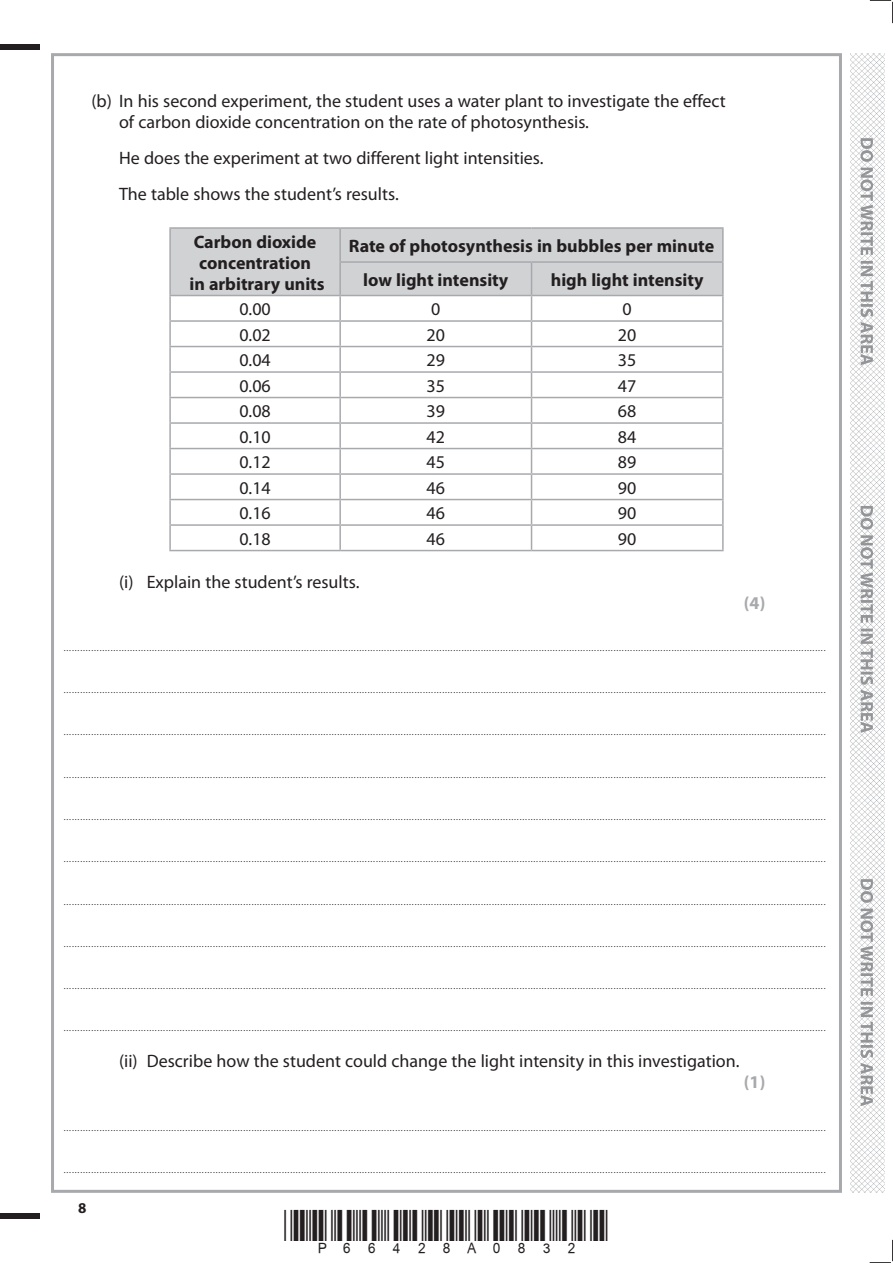
<style>
.page{position:relative;width:893px;height:1263px;background:#fff}
.page>*{position:absolute;margin:0;border:0;box-sizing:border-box;transform-origin:0 0}
.t1{font:18px/21px "Myriad Pro";color:#231f20}
.t2{font:700 18px/21px "Myriad Pro";color:#231f20;text-align:center}
.t3{font:700 18px "Myriad Pro";color:#a8a9ad}
.t4{font:700 15px "Myriad Pro";color:#231f20}
.t5{font:9px "Myriad Pro";color:#231f20}
</style>
<div class="page">
<div style="left:0;top:44px;width:40px;height:5px;background:#231f20"></div>
<div style="left:0;top:1214px;width:40px;height:5px;background:#231f20"></div>
<svg style="left:870px;top:0;width:23px;height:23px"></svg>
<svg style="left:870px;top:1240px;width:23px;height:23px"></svg>
<img style="left:850px;top:53px;width:34px;height:1140px">
<svg style="left:860px;top:138px;width:13px;height:968px"></svg>
<hr style="left:169px;top:227px;width:171px;height:2px;background:#a8a9ad">
<hr style="left:169px;top:229px;width:2px;height:33px;background:#a8a9ad">
<hr style="left:169px;top:262px;width:2px;height:33px;background:#a8a9ad">
<hr style="left:340px;top:227px;width:191px;height:2px;background:#a8a9ad">
<hr style="left:531px;top:227px;width:193px;height:2px;background:#a8a9ad">
<hr style="left:722px;top:229px;width:2px;height:32px;background:#a8a9ad">
<hr style="left:531px;top:261px;width:193px;height:2px;background:#a8a9ad">
<hr style="left:722px;top:263px;width:2px;height:32px;background:#a8a9ad">
<hr style="left:169px;top:295px;width:171px;height:1px;background:#a8a9ad">
<hr style="left:169px;top:296px;width:2px;height:24px;background:#a8a9ad">
<hr style="left:531px;top:295px;width:193px;height:1px;background:#a8a9ad">
<hr style="left:722px;top:296px;width:2px;height:24px;background:#a8a9ad">
<hr style="left:169px;top:320px;width:171px;height:2px;background:#a8a9ad">
<hr style="left:169px;top:322px;width:2px;height:24px;background:#a8a9ad">
<hr style="left:531px;top:320px;width:193px;height:2px;background:#a8a9ad">
<hr style="left:722px;top:322px;width:2px;height:24px;background:#a8a9ad">
<hr style="left:169px;top:346px;width:171px;height:1px;background:#a8a9ad">
<hr style="left:169px;top:347px;width:2px;height:24px;background:#a8a9ad">
<hr style="left:531px;top:346px;width:193px;height:1px;background:#a8a9ad">
<hr style="left:722px;top:347px;width:2px;height:24px;background:#a8a9ad">
<hr style="left:169px;top:371px;width:171px;height:2px;background:#a8a9ad">
<hr style="left:169px;top:373px;width:2px;height:24px;background:#a8a9ad">
<hr style="left:531px;top:371px;width:193px;height:2px;background:#a8a9ad">
<hr style="left:722px;top:373px;width:2px;height:24px;background:#a8a9ad">
<hr style="left:169px;top:397px;width:171px;height:1px;background:#a8a9ad">
<hr style="left:169px;top:398px;width:2px;height:24px;background:#a8a9ad">
<hr style="left:531px;top:397px;width:193px;height:1px;background:#a8a9ad">
<hr style="left:722px;top:398px;width:2px;height:24px;background:#a8a9ad">
<hr style="left:169px;top:422px;width:171px;height:2px;background:#a8a9ad">
<hr style="left:169px;top:424px;width:2px;height:24px;background:#a8a9ad">
<hr style="left:531px;top:422px;width:193px;height:2px;background:#a8a9ad">
<hr style="left:722px;top:424px;width:2px;height:24px;background:#a8a9ad">
<hr style="left:169px;top:448px;width:171px;height:1px;background:#a8a9ad">
<hr style="left:169px;top:449px;width:2px;height:24px;background:#a8a9ad">
<hr style="left:531px;top:448px;width:193px;height:1px;background:#a8a9ad">
<hr style="left:722px;top:449px;width:2px;height:24px;background:#a8a9ad">
<hr style="left:169px;top:473px;width:171px;height:2px;background:#a8a9ad">
<hr style="left:169px;top:475px;width:2px;height:24px;background:#a8a9ad">
<hr style="left:531px;top:473px;width:193px;height:2px;background:#a8a9ad">
<hr style="left:722px;top:475px;width:2px;height:24px;background:#a8a9ad">
<hr style="left:169px;top:499px;width:171px;height:1px;background:#a8a9ad">
<hr style="left:169px;top:500px;width:2px;height:24px;background:#a8a9ad">
<hr style="left:531px;top:499px;width:193px;height:1px;background:#a8a9ad">
<hr style="left:722px;top:500px;width:2px;height:24px;background:#a8a9ad">
<hr style="left:169px;top:524px;width:171px;height:2px;background:#a8a9ad">
<hr style="left:169px;top:526px;width:2px;height:24px;background:#a8a9ad">
<hr style="left:531px;top:524px;width:193px;height:2px;background:#a8a9ad">
<svg style="left:170px;top:228px;width:553px;height:322px"></svg>
<hr style="left:722px;top:526px;width:2px;height:24px;background:#a8a9ad">
<hr style="left:169px;top:550px;width:171px;height:1px;background:#a8a9ad">
<hr style="left:340px;top:550px;width:191px;height:1px;background:#a8a9ad">
<hr style="left:531px;top:550px;width:193px;height:1px;background:#a8a9ad">
<h1 class="t1" style="left:119px;top:90px;width:608px;text-indent:-28px">(b) In his second experiment, the student uses a water plant to investigate the effect of carbon dioxide concentration on the rate of photosynthesis.</h1>
<h1 class="t1" style="left:119px;top:140px;width:426px;line-height:36px">He does the experiment at two different light intensities.<br>The table shows the student’s results.</h1>
<h1 class="t2" style="left:190px;top:230px;width:137px">Carbon dioxide concentration<br>in arbitrary units</h1>
<h1 class="t2" style="left:363px;top:228px;width:352px;line-height:33.8px;text-align:left;text-indent:-14px">Rate of photosynthesis in bubbles per minute low light intensity</h1>
<h1 class="t2" style="left:551px;top:268px;width:154px">high light intensity</h1>
<h1 class="t1" style="left:239px;top:298px;width:33px">0.00</h1>
<h1 class="t1" style="left:431px;top:298px;width:11px">0</h1>
<h1 class="t1" style="left:623px;top:298px;width:11px">0</h1>
<h1 class="t1" style="left:239px;top:324px;width:33px">0.02</h1>
<h1 class="t1" style="left:427px;top:324px;width:20px">20</h1>
<h1 class="t1" style="left:618px;top:324px;width:20px">20</h1>
<h1 class="t1" style="left:239px;top:349px;width:33px">0.04</h1>
<h1 class="t1" style="left:427px;top:349px;width:20px">29</h1>
<h1 class="t1" style="left:618px;top:349px;width:20px">35</h1>
<h1 class="t1" style="left:239px;top:375px;width:33px">0.06</h1>
<h1 class="t1" style="left:427px;top:375px;width:20px">35</h1>
<h1 class="t1" style="left:618px;top:375px;width:20px">47</h1>
<h1 class="t1" style="left:239px;top:400px;width:33px">0.08</h1>
<h1 class="t1" style="left:427px;top:400px;width:20px">39</h1>
<h1 class="t1" style="left:618px;top:400px;width:20px">68</h1>
<h1 class="t1" style="left:239px;top:426px;width:33px">0.10</h1>
<h1 class="t1" style="left:427px;top:426px;width:20px">42</h1>
<h1 class="t1" style="left:618px;top:426px;width:20px">84</h1>
<h1 class="t1" style="left:239px;top:451px;width:33px">0.12</h1>
<h1 class="t1" style="left:427px;top:451px;width:20px">45</h1>
<h1 class="t1" style="left:618px;top:451px;width:20px">89</h1>
<h1 class="t1" style="left:239px;top:477px;width:33px">0.14</h1>
<h1 class="t1" style="left:427px;top:477px;width:20px">46</h1>
<h1 class="t1" style="left:618px;top:477px;width:20px">90</h1>
<h1 class="t1" style="left:239px;top:502px;width:33px">0.16</h1>
<h1 class="t1" style="left:427px;top:502px;width:20px">46</h1>
<h1 class="t1" style="left:618px;top:502px;width:20px">90</h1>
<h1 class="t1" style="left:239px;top:528px;width:33px">0.18</h1>
<h1 class="t1" style="left:427px;top:528px;width:20px">46</h1>
<h1 class="t1" style="left:618px;top:528px;width:20px">90</h1>
<h1 class="t1" style="left:119px;top:571px;width:242px">(i) Explain the student’s results.</h1>
<h1 class="t3" style="left:744px;top:591px;width:23px">(4)</h1>
<p class="t5" style="left:64px;top:642px;width:763px">....................................................................................................................................................................................................................................................................................</p>
<p class="t5" style="left:64px;top:685px;width:763px">....................................................................................................................................................................................................................................................................................</p>
<p class="t5" style="left:64px;top:727px;width:763px">....................................................................................................................................................................................................................................................................................</p>
<p class="t5" style="left:64px;top:769px;width:763px">....................................................................................................................................................................................................................................................................................</p>
<p class="t5" style="left:64px;top:811px;width:763px">....................................................................................................................................................................................................................................................................................</p>
<p class="t5" style="left:64px;top:854px;width:763px">....................................................................................................................................................................................................................................................................................</p>
<p class="t5" style="left:64px;top:896px;width:763px">....................................................................................................................................................................................................................................................................................</p>
<p class="t5" style="left:64px;top:938px;width:763px">....................................................................................................................................................................................................................................................................................</p>
<p class="t5" style="left:64px;top:980px;width:763px">....................................................................................................................................................................................................................................................................................</p>
<p class="t5" style="left:64px;top:1023px;width:763px">....................................................................................................................................................................................................................................................................................</p>
<h1 class="t1" style="left:119px;top:1050px;width:622px">(ii) Describe how the student could change the light intensity in this investigation.</h1>
<h1 class="t3" style="left:744px;top:1070px;width:23px">(1)</h1>
<p class="t5" style="left:64px;top:1122px;width:763px">....................................................................................................................................................................................................................................................................................</p>
<p class="t5" style="left:64px;top:1164px;width:763px">....................................................................................................................................................................................................................................................................................</p>
<h2 class="t4" style="left:78px;top:1198px;width:10px">8</h2>
</div>
